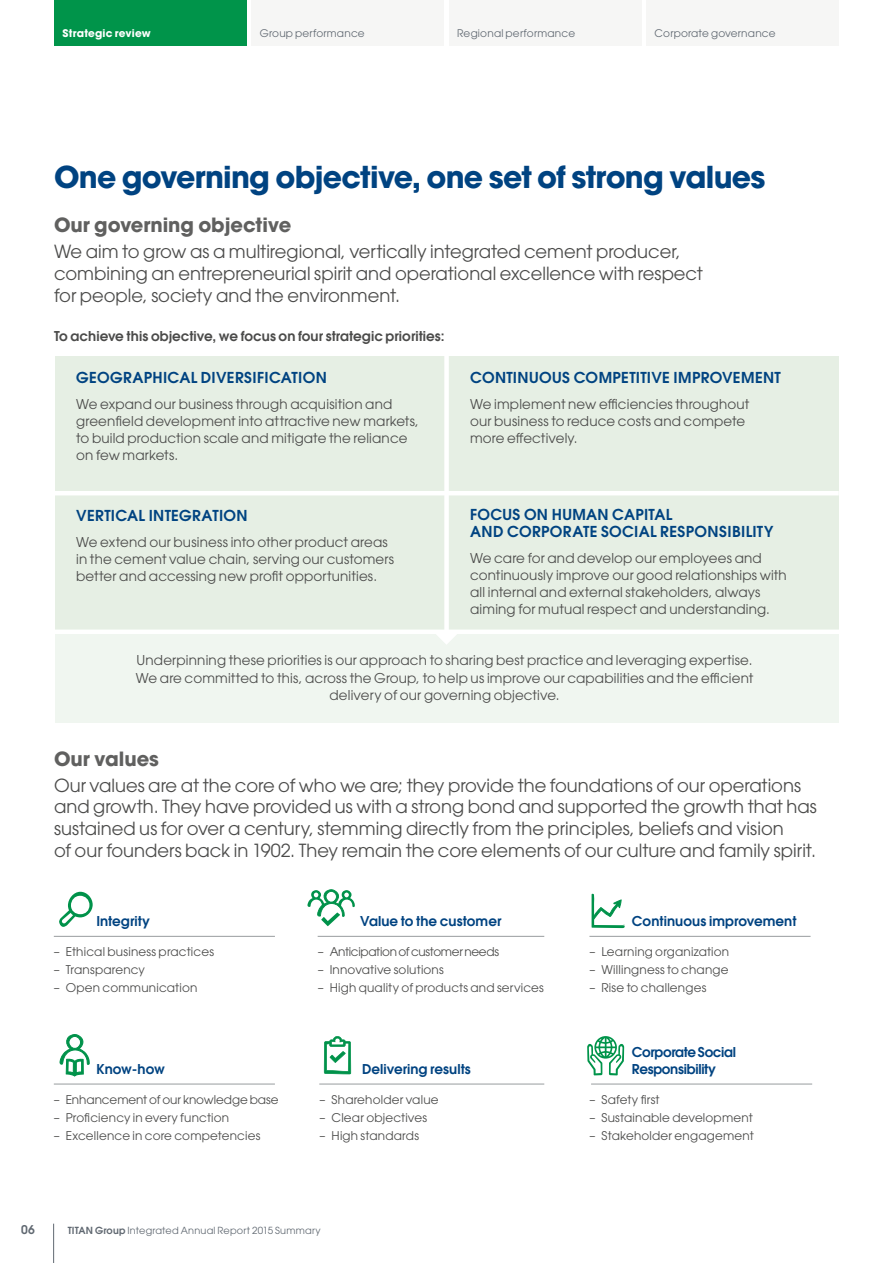
<style>
.page{position:relative;width:893px;height:1263px;background:#fff}
.page>*{position:absolute;margin:0;border:0;box-sizing:border-box;transform-origin:0 0}
.t1{font:700 30px "ITC Avant Garde Std";letter-spacing:-.025em;color:#004381}
.t2{font:700 19.5px "ITC Avant Garde Std";letter-spacing:-.005em;color:#60605f}
.t3{font:18px/21.8px "ITC Avant Garde Std";color:#4b4b4a}
.t4{font:600 15px/17.2px "ITC Avant Garde Std";letter-spacing:.02em;color:#004381}
.t5{font:13.5px/17.2px "ITC Avant Garde Std";letter-spacing:.01em;color:#4b4b4a}
.t6{font:600 13.5px "ITC Avant Garde Std";color:#004381}
.t7{font:600 13.5px "ITC Avant Garde Std";letter-spacing:.005em;color:#4b4b4a}
.t8{font:600 13.5px/16.5px "ITC Avant Garde Std";letter-spacing:-.02em;color:#004381}
.t9{font:12px "ITC Avant Garde Std";letter-spacing:.015em;color:#4b4b4a}
.t10{font:12px "ITC Avant Garde Std";letter-spacing:-.005em;color:#4b4b4a}
.t11{font:12px "ITC Avant Garde Std";letter-spacing:-.025em;color:#4b4b4a}
.t12{font:600 12px "ITC Avant Garde Std";color:#616972}
.t13{font:10.5px "ITC Avant Garde Std";letter-spacing:.02em;color:#616972}
.t14{font:700 10.5px "ITC Avant Garde Std";letter-spacing:.02em;color:#fff}
.t15{font:9.75px "ITC Avant Garde Std";letter-spacing:.02em;color:#616972}
.s1{font-weight:600}
</style>
<div class="page">
<div style="left:646px;top:0;width:193px;height:46px;background:#f6f6f5"></div>
<div style="left:449px;top:0;width:193px;height:46px;background:#f6f6f5"></div>
<div style="left:251px;top:0;width:193px;height:46px;background:#f6f6f5"></div>
<div style="left:54px;top:0;width:193px;height:46px;background:#00944a"></div>
<hr style="left:53px;top:1224px;width:1px;height:39px;background:#616972">
<div style="left:55px;top:356px;width:784px;height:275px;background:#e6efe4"></div>
<div style="left:55px;top:631px;width:784px;height:91px;background:#f0f6f0"></div>
<hr style="left:54px;top:936px;width:221px;height:1px;background:#9da1a3">
<hr style="left:318px;top:936px;width:226px;height:1px;background:#9da1a3">
<hr style="left:589px;top:936px;width:222px;height:1px;background:#9da1a3">
<hr style="left:54px;top:1083px;width:221px;height:1px;background:#9da1a3">
<hr style="left:319px;top:1083px;width:225px;height:1px;background:#9da1a3">
<hr style="left:591px;top:1083px;width:221px;height:1px;background:#9da1a3">
<div style="left:53px;top:629px;width:790px;height:5px;background:#fff"></div>
<div style="left:444px;top:353px;width:5px;height:283px;background:#fff"></div>
<hr style="left:49px;top:491px;width:790px;height:4px;background:#fff">
<svg style="left:436px;top:634px;width:21px;height:10px"></svg>
<svg style="left:60px;top:1034px;width:30px;height:42px"></svg>
<svg style="left:307px;top:889px;width:48px;height:37px"></svg>
<svg style="left:324px;top:1036px;width:27px;height:38px"></svg>
<svg style="left:591px;top:894px;width:34px;height:34px"></svg>
<svg style="left:59px;top:892px;width:34px;height:35px"></svg>
<svg style="left:587px;top:1036px;width:37px;height:39px"></svg>
<p class="t14" style="left:63px;top:26px;width:90px">Strategic review</p>
<p class="t13" style="left:260px;top:27px;width:106px">Group performance</p>
<p class="t13" style="left:457px;top:27px;width:119px">Regional performance</p>
<p class="t13" style="left:655px;top:27px;width:123px">Corporate governance</p>
<h1 class="t1" style="left:54px;top:157px;width:713px">One governing objective, one set of strong values</h1>
<h2 class="t2" style="left:54px;top:212px;width:239px">Our governing objective</h2>
<h3 class="t3" style="left:54px;top:241px;width:650px">We aim to grow as a multiregional, vertically integrated cement producer, combining an entrepreneurial spirit and operational excellence with respect for people, society and the environment.</h3>
<p class="t7" style="left:54px;top:327px;width:392px">To achieve this objective, we focus on four strategic priorities:</p>
<p class="t4" style="left:76px;top:368px;width:252px">GEOGRAPHICAL DIVERSIFICATION</p>
<p class="t5" style="left:76px;top:395px;width:344px">We expand our business through acquisition and greenfield development into attractive new markets, to build production scale and mitigate the reliance on few markets.</p>
<p class="t4" style="left:470px;top:368px;width:312px">CONTINUOUS COMPETITIVE IMPROVEMENT</p>
<p class="t5" style="left:470px;top:395px;width:281px">We implement new efficiencies throughout our business to reduce costs and compete more effectively.</p>
<p class="t4" style="left:470px;top:505px;width:305px">FOCUS ON HUMAN CAPITAL<br>AND CORPORATE SOCIAL RESPONSIBILITY</p>
<p class="t5" style="left:470px;top:549px;width:318px">We care for and develop our employees and continuously improve our good relationships with all internal and external stakeholders, always aiming for mutual respect and understanding.</p>
<p class="t5" style="left:136px;top:651px;width:619px;text-align:center">Underpinning these priorities is our approach to sharing best practice and leveraging expertise.<br>We are committed to this, across the Group, to help us improve our capabilities and the efficient delivery of our governing objective.</p>
<p class="t4" style="left:76px;top:506px;width:173px">VERTICAL INTEGRATION</p>
<p class="t5" style="left:76px;top:533px;width:319px">We extend our business into other product areas in the cement value chain, serving our customers better and accessing new profit opportunities.</p>
<h2 class="t2" style="left:54px;top:745px;width:106px">Our values</h2>
<p class="t3" style="left:54px;top:774px;width:764px">Our values are at the core of who we are; they provide the foundations of our operations and growth. They have provided us with a strong bond and supported the growth that has sustained us for over a century, stemming directly from the principles, beliefs and vision<br>of our founders back in 1902. They remain the core elements of our culture and family spirit.</p>
<p class="t6" style="left:96px;top:912px;width:55px">Integrity</p>
<p class="t9" style="left:54px;top:944px;width:162px">– Ethical business practices</p>
<p class="t9" style="left:54px;top:962px;width:93px">– Transparency</p>
<p class="t9" style="left:54px;top:980px;width:145px">– Open communication</p>
<p class="t6" style="left:96px;top:1060px;width:70px">Know-how</p>
<p class="t10" style="left:54px;top:1092px;width:226px">– Enhancement of our knowledge base</p>
<p class="t9" style="left:54px;top:1110px;width:177px">– Proficiency in every function</p>
<p class="t9" style="left:54px;top:1128px;width:208px">– Excellence in core competencies</p>
<p class="t6" style="left:360px;top:912px;width:143px">Value to the customer</p>
<p class="t11" style="left:318px;top:944px;width:183px">– Anticipation of customer needs</p>
<p class="t9" style="left:318px;top:962px;width:128px">– Innovative solutions</p>
<p class="t9" style="left:318px;top:980px;width:228px">– High quality of products and services</p>
<p class="t6" style="left:362px;top:1060px;width:110px">Delivering results</p>
<p class="t9" style="left:320px;top:1092px;width:121px">– Shareholder value</p>
<p class="t9" style="left:320px;top:1110px;width:109px">– Clear objectives</p>
<p class="t9" style="left:320px;top:1128px;width:101px">– High standards</p>
<p class="t12" style="left:21px;top:1221px;width:15px">06</p>
<p class="t15" style="left:68px;top:1224px;width:255px"><span class="s1">TITAN Group</span> Integrated Annual Report 2015 Summary</p>
<p class="t6" style="left:632px;top:912px;width:166px">Continuous improvement</p>
<p class="t9" style="left:589px;top:944px;width:141px">– Learning organization</p>
<p class="t9" style="left:589px;top:962px;width:141px">– Willingness to change</p>
<p class="t9" style="left:589px;top:980px;width:118px">– Rise to challenges</p>
<p class="t8" style="left:632px;top:1044px;width:106px">Corporate Social<br>Responsibility</p>
<p class="t9" style="left:589px;top:1092px;width:72px">– Safety first</p>
<p class="t9" style="left:589px;top:1110px;width:165px">– Sustainable development</p>
<p class="t9" style="left:589px;top:1128px;width:166px">– Stakeholder engagement</p>
</div>
